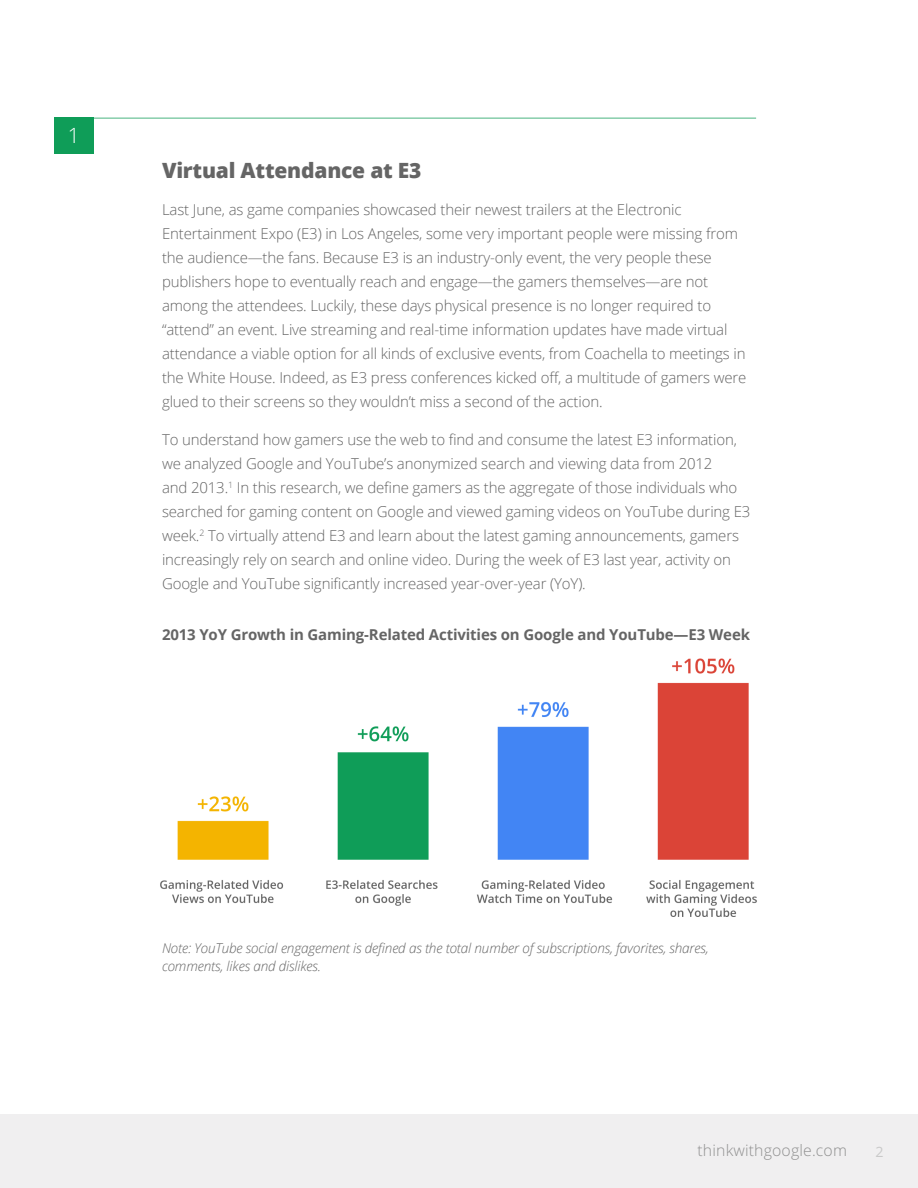
<style>
.page{position:relative;width:918px;height:1188px;background:#fff}
.page>*{position:absolute;margin:0;border:0;box-sizing:border-box;transform-origin:0 0}
.t1{font:800 21px "Open Sans";letter-spacing:-.01em;color:#656565}
.t2{font:300 21px "Open Sans";color:#fff}
.t3{font:300 15.75px "Open Sans";letter-spacing:.01em;color:#909090}
.t4{font:300 15px/24px "Open Sans";letter-spacing:-.01em;color:#656565}
.t5{font:700 15px "Open Sans";letter-spacing:-.01em;color:#656565}
.Body_Text{font:14.25px "Open Sans";color:#c9c9c9}
.Body_Copy{font:italic 300 13.5px/18px "Open Sans";letter-spacing:-.01em;color:#656565}
</style>
<div class="page">
<img style="left:160px;top:658px;width:597px;height:259px">
<hr style="left:54px;top:117px;width:702px;height:2px;background:#0f9d58">
<div style="left:54px;top:117px;width:39px;height:37px;background:#0f9d58"></div>
<div style="left:0;top:1114px;width:918px;height:74px;background:#f0eff0"></div>
<p class="t2" style="left:68px;top:121px;width:13px">1</p>
<p class="t1" style="left:162px;top:154px;width:261px">Virtual Attendance at E3</p>
<p class="t4" style="left:162px;top:197px;width:586px">Last June, as game companies showcased their newest trailers at the Electronic Entertainment Expo (E3) in Los Angeles, some very important people were missing from the audience—the fans. Because E3 is an industry-only event, the very people these publishers hope to eventually reach and engage—the gamers themselves—are not among the attendees. Luckily, these days physical presence is no longer required to “attend” an event. Live streaming and real-time information updates have made virtual attendance a viable option for all kinds of exclusive events, from Coachella to meetings in the White House. Indeed, as E3 press conferences kicked off, a multitude of gamers were glued to their screens so they wouldn’t miss a second of the action.</p>
<p class="t4" style="left:162px;top:427px;width:590px">To understand how gamers use the web to find and consume the latest E3 information, we analyzed Google and YouTube’s anonymized search and viewing data from 2012<br>and 2013.<sup>1</sup> In this research, we define gamers as the aggregate of those individuals who searched for gaming content on Google and viewed gaming videos on YouTube during E3 week.<sup>2</sup> To virtually attend E3 and learn about the latest gaming announcements, gamers increasingly rely on search and online video. During the week of E3 last year, activity on Google and YouTube significantly increased year-over-year (YoY).</p>
<p class="t5" style="left:162px;top:624px;width:590px">2013 YoY Growth in Gaming-Related Activities on Google and YouTube—E3 Week</p>
<p class="Body_Copy" style="left:162px;top:939px;width:548px">Note: YouTube social engagement is defined as the total number of subscriptions, favorites, shares, comments, likes and dislikes.</p>
<p class="t3" style="left:698px;top:1140px;width:151px">thinkwithgoogle.com</p>
<p class="Body_Text" style="left:876px;top:1142px;width:10px">2</p>
</div>
